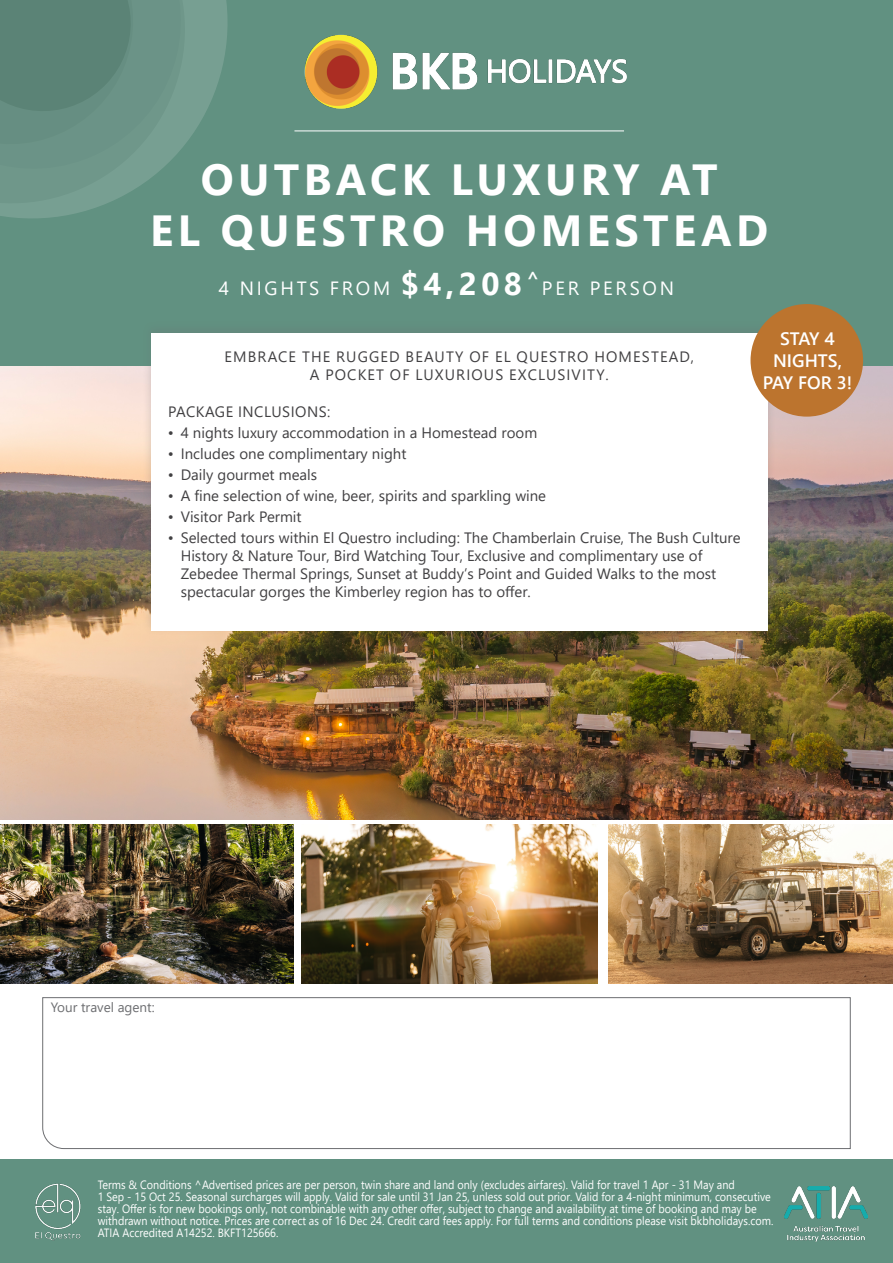
<style>
.page{position:relative;width:893px;height:1263px;background:#fff}
.page>*{position:absolute;margin:0;border:0;box-sizing:border-box;transform-origin:0 0}
.t1{font:700 48px "Segoe UI";color:#fff}
.t2{font:700 43.5px "Segoe UI";letter-spacing:.1em;color:#fff}
.t3{font:19.2px "Segoe UI";letter-spacing:.14em;color:#fff}
.t4{font:600 18px/21.6px "Segoe UI";color:#fff;text-align:center}
.t5{font:15px/18px "Segoe UI";color:#414042}
.t6{font:15px/18px "Segoe UI";letter-spacing:.075em;color:#414042;text-align:center}
.t7{font:15px "Segoe UI";letter-spacing:.035em;color:#414042}
.t8{font:13.5px "Segoe UI";color:#6d6e71}
.t9{font:12px/12px "Segoe UI";color:#fff;scale:.9 1}
.s1{font-size:48px}
.s2{font-weight:700;font-size:31.5px}
</style>
<div class="page">
<div style="left:0;top:1159px;width:893px;height:104px;background:#619181"></div>
<img style="left:0;top:365px;width:893px;height:455px">
<div style="left:0;top:0;width:893px;height:365px;background:#619181"></div>
<hr style="left:294px;top:131px;width:330px;height:1px;background:#fff">
<img style="left:304px;top:34px;width:323px;height:75px">
<svg style="left:209px;top:0;width:19px;height:105px;fill:#779f92"></svg>
<svg style="left:0;top:0;width:209px;height:218px;fill:#6f978a"></svg>
<svg style="left:0;top:0;width:202px;height:190px"></svg>
<svg style="left:42px;top:997px;width:809px;height:152px"></svg>
<img style="left:0;top:825px;width:293px;height:158px">
<img style="left:302px;top:825px;width:295px;height:158px">
<img style="left:609px;top:825px;width:284px;height:158px">
<div style="left:143px;top:321px;width:632px;height:314px;background:#6d6e71;opacity:.25"></div>
<div style="left:151px;top:334px;width:616px;height:297px;background:#fff"></div>
<div style="left:750px;top:304px;width:113px;height:113px;background:#bc742e;border-radius:50%"></div>
<img style="left:784px;top:1186px;width:83px;height:55px">
<img style="left:35px;top:1183px;width:46px;height:57px">
<h2 class="t2" style="left:47px;top:138px;width:672px"><span class="s1">STAY&amp;</span>OUTBACK LUXURY AT</h2>
<h1 class="t1" style="left:216px;top:146px;width:139px">SWIM</h1>
<h2 class="t2" style="left:150px;top:189px;width:619px">EL QUESTRO HOMESTEAD</h2>
<h3 class="t3" style="left:219px;top:270px;width:457px">4 NIGHTS FROM <span class="s2">$4,208</span><sup>^</sup>PER PERSON</h3>
<p class="t6" style="left:225px;top:346px;width:471px">EMBRACE THE RUGGED BEAUTY OF EL QUESTRO HOMESTEAD,<br>A POCKET OF LUXURIOUS EXCLUSIVITY.</p>
<p class="t7" style="left:168px;top:397px;width:164px">PACKAGE INCLUSIONS:</p>
<p class="t5" style="left:168px;top:422px;width:371px">• 4 nights luxury accommodation in a Homestead room</p>
<p class="t5" style="left:168px;top:443px;width:240px">• Includes one complimentary night</p>
<p class="t5" style="left:168px;top:464px;width:151px">• Daily gourmet meals</p>
<p class="t5" style="left:168px;top:485px;width:380px">• A fine selection of wine, beer, spirits and sparkling wine</p>
<p class="t5" style="left:168px;top:506px;width:135px">• Visitor Park Permit</p>
<p class="t5" style="left:181px;top:527px;width:561px;text-indent:-13px">• Selected tours within El Questro including: The Chamberlain Cruise, The Bush Culture History &amp; Nature Tour, Bird Watching Tour, Exclusive and complimentary use of Zebedee Thermal Springs, Sunset at Buddy’s Point and Guided Walks to the most spectacular gorges the Kimberley region has to offer.</p>
<h3 class="t4" style="left:763px;top:327px;width:91px">STAY 4<br>NIGHTS,<br>PAY FOR 3!</h3>
<p class="t8" style="left:51px;top:994px;width:105px">Your travel agent:</p>
<p class="t9" style="left:98px;top:1178px;width:752px">Terms &amp; Conditions ^Advertised prices are per person, twin share and land only (excludes airfares). Valid for travel 1 Apr - 31 May and<br>1 Sep - 15 Oct 25. Seasonal surcharges will apply. Valid for sale until 31 Jan 25, unless sold out prior. Valid for a 4-night minimum, consecutive stay. Offer is for new bookings only, not combinable with any other offer, subject to change and availability at time of booking and may be withdrawn without notice. Prices are correct as of 16 Dec 24. Credit card fees apply. For full terms and conditions please visit bkbholidays.com.<br>ATIA Accredited A14252. BKFT125666.</p>
</div>
